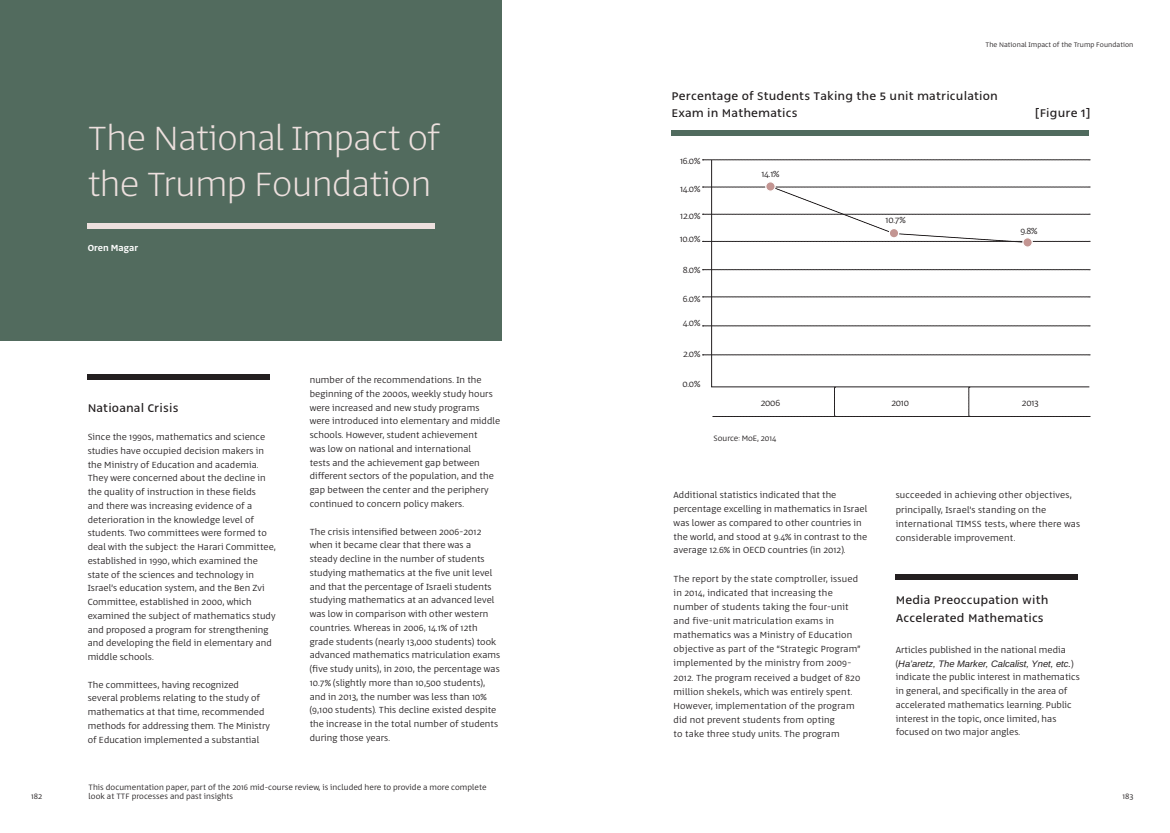
<style>
.page{position:relative;width:1170px;height:833px;background:#fff}
.page>*{position:absolute;margin:0;border:0;box-sizing:border-box;transform-origin:0 0}
.t1{font:100 37.88px "Abraham";letter-spacing:-.01em;color:#ede0de}
.t2{font:13.75px/17.5px "Narkiss Block";letter-spacing:.01em;color:#231f20}
.t3{font:300 10px/13.8px "Abraham";letter-spacing:.01em;color:#231f20}
.t4{font:500 10px "Abraham";letter-spacing:.01em;color:#fff}
.t5{font:italic 9.38px "Arimo";color:#231f20}
.t6{font:300 8.75px/8.8px "Abraham";letter-spacing:.01em;color:#231f20}
.t7{font:300 7.5px "Abraham";letter-spacing:.01em;color:#231f20}
.s1{font-family:"Abraham";font-weight:300;font-style:normal;font-size:10px}
</style>
<div class="page">
<div style="left:0;top:0;width:501px;height:340px;background:#526b5e"></div>
<div style="left:88px;top:223px;width:347px;height:5px;background:#ede0de"></div>
<div style="left:88px;top:374px;width:182px;height:5px;background:#231f20"></div>
<div style="left:895px;top:574px;width:182px;height:5px;background:#231f20"></div>
<svg style="left:711px;top:159px;width:378px;height:228px"></svg>
<div style="left:671px;top:131px;width:418px;height:5px;background:#506b5e"></div>
<div style="left:765px;top:182px;width:10px;height:9px;background:#c39592;border-radius:50%"></div>
<div style="left:765px;top:181px;width:10px;height:11px;border:1px solid #fff;border-radius:50%"></div>
<div style="left:889px;top:228px;width:9px;height:10px;background:#c39592;border-radius:50%"></div>
<div style="left:888px;top:228px;width:11px;height:10px;border:1px solid #fff;border-radius:50%"></div>
<div style="left:1022px;top:238px;width:10px;height:9px;background:#c39592;border-radius:50%"></div>
<div style="left:1022px;top:237px;width:10px;height:11px;border:1px solid #fff;border-radius:50%"></div>
<svg style="left:712px;top:387px;width:378px;height:30px"></svg>
<p class="t7" style="left:985px;top:40px;width:149px">The National Impact of the Trump Foundation</p>
<p class="t1" style="left:88px;top:113px;width:354px">The National Impact of</p>
<p class="t1" style="left:88px;top:158px;width:345px">the Trump Foundation</p>
<p class="t4" style="left:88px;top:241px;width:52px">Oren Magar</p>
<p class="t2" style="left:88px;top:401px;width:92px">Natioanal Crisis</p>
<p class="t3" style="left:88px;top:430px;width:190px">Since the 1990s, mathematics and science studies have occupied decision makers in the Ministry of Education and academia.<br>They were concerned about the decline in the quality of instruction in these fields<br>and there was increasing evidence of a deterioration in the knowledge level of students. Two committees were formed to deal with the subject: the Harari Committee, established in 1990, which examined the state of the sciences and technology in Israel’s education system, and the Ben Zvi Committee, established in 2000, which examined the subject of mathematics study and proposed a program for strengthening and developing the field in elementary and middle schools.</p>
<p class="t3" style="left:88px;top:678px;width:184px">The committees, having recognized several problems relating to the study of mathematics at that time, recommended methods for addressing them. The Ministry of Education implemented a substantial</p>
<p class="t3" style="left:310px;top:373px;width:192px">number of the recommendations. In the beginning of the 2000s, weekly study hours were increased and new study programs were introduced into elementary and middle schools. However, student achievement<br>was low on national and international<br>tests and the achievement gap between different sectors of the population, and the gap between the center and the periphery continued to concern policy makers.</p>
<p class="t3" style="left:310px;top:525px;width:192px">The crisis intensified between 2006-2012 when it became clear that there was a steady decline in the number of students studying mathematics at the five unit level and that the percentage of Israeli students studying mathematics at an advanced level was low in comparison with other western countries. Whereas in 2006, 14.1% of 12th grade students (nearly 13,000 students) took advanced mathematics matriculation exams (five study units), in 2010, the percentage was 10.7% (slightly more than 10,500 students), and in 2013, the number was less than 10% (9,100 students). This decline existed despite the increase in the total number of students during those years.</p>
<p class="t2" style="left:671px;top:88px;width:328px">Percentage of Students Taking the 5 unit matriculation</p>
<p class="t2" style="left:671px;top:105px;width:128px">Exam in Mathematics</p>
<p class="t3" style="left:680px;top:155px;width:22px">16.0%</p>
<p class="t3" style="left:680px;top:182px;width:22px">14.0%</p>
<p class="t3" style="left:680px;top:209px;width:22px">12.0%</p>
<p class="t3" style="left:679px;top:233px;width:22px">10.0%</p>
<p class="t3" style="left:682px;top:263px;width:19px">8.0%</p>
<p class="t3" style="left:682px;top:292px;width:19px">6.0%</p>
<p class="t3" style="left:683px;top:316px;width:19px">4.0%</p>
<p class="t3" style="left:683px;top:347px;width:19px">2.0%</p>
<p class="t3" style="left:682px;top:377px;width:19px">0.0%</p>
<p class="t3" style="left:761px;top:167px;width:19px">14.1%</p>
<p class="t3" style="left:885px;top:214px;width:22px">10.7%</p>
<p class="t2" style="left:1034px;top:105px;width:58px">[Figure 1]</p>
<p class="t3" style="left:1020px;top:224px;width:19px">9.8%</p>
<p class="t3" style="left:760px;top:397px;width:21px">2006</p>
<p class="t3" style="left:891px;top:397px;width:19px">2010</p>
<p class="t3" style="left:1021px;top:397px;width:18px">2013</p>
<p class="t6" style="left:713px;top:434px;width:64px">Source: MoE, 2014</p>
<p class="t3" style="left:673px;top:489px;width:195px">Additional statistics indicated that the percentage excelling in mathematics in Israel was lower as compared to other countries in the world, and stood at 9.4% in contrast to the average 12.6% in OECD countries (in 2012).</p>
<p class="t3" style="left:673px;top:572px;width:188px;line-height:14.1px">The report by the state comptroller, issued in 2014, indicated that increasing the number of students taking the four-unit and five-unit matriculation exams in mathematics was a Ministry of Education objective as part of the “Strategic Program” implemented by the ministry from 2009- 2012. The program received a budget of 820 million shekels, which was entirely spent.<br>However, implementation of the program did not prevent students from opting<br>to take three study units. The program</p>
<p class="t3" style="left:895px;top:488px;width:186px;line-height:14.1px">succeeded in achieving other objectives, principally, Israel’s standing on the international TIMSS tests, where there was considerable improvement.</p>
<p class="t2" style="left:895px;top:592px;width:154px">Media Preoccupation with<br>Accelerated Mathematics</p>
<p class="t3" style="left:895px;top:643px;width:172px">Articles published in the national media</p>
<p class="t5" style="left:895px;top:657px;width:179px"><span class="s1">(</span>Ha’aretz, The Marker, Calcalist, Ynet, etc.<span class="s1">)</span></p>
<p class="t3" style="left:895px;top:670px;width:186px">indicate the public interest in mathematics in general, and specifically in the area of accelerated mathematics learning. Public interest in the topic, once limited, has focused on two major angles.</p>
<p class="t6" style="left:89px;top:783px;width:399px">This documentation paper, part of the 2016 mid-course review, is included here to provide a more complete look at TTF processes and past insights</p>
<p class="t6" style="left:31px;top:791px;width:12px">182</p>
<p class="t6" style="left:1122px;top:791px;width:12px">183</p>
</div>
